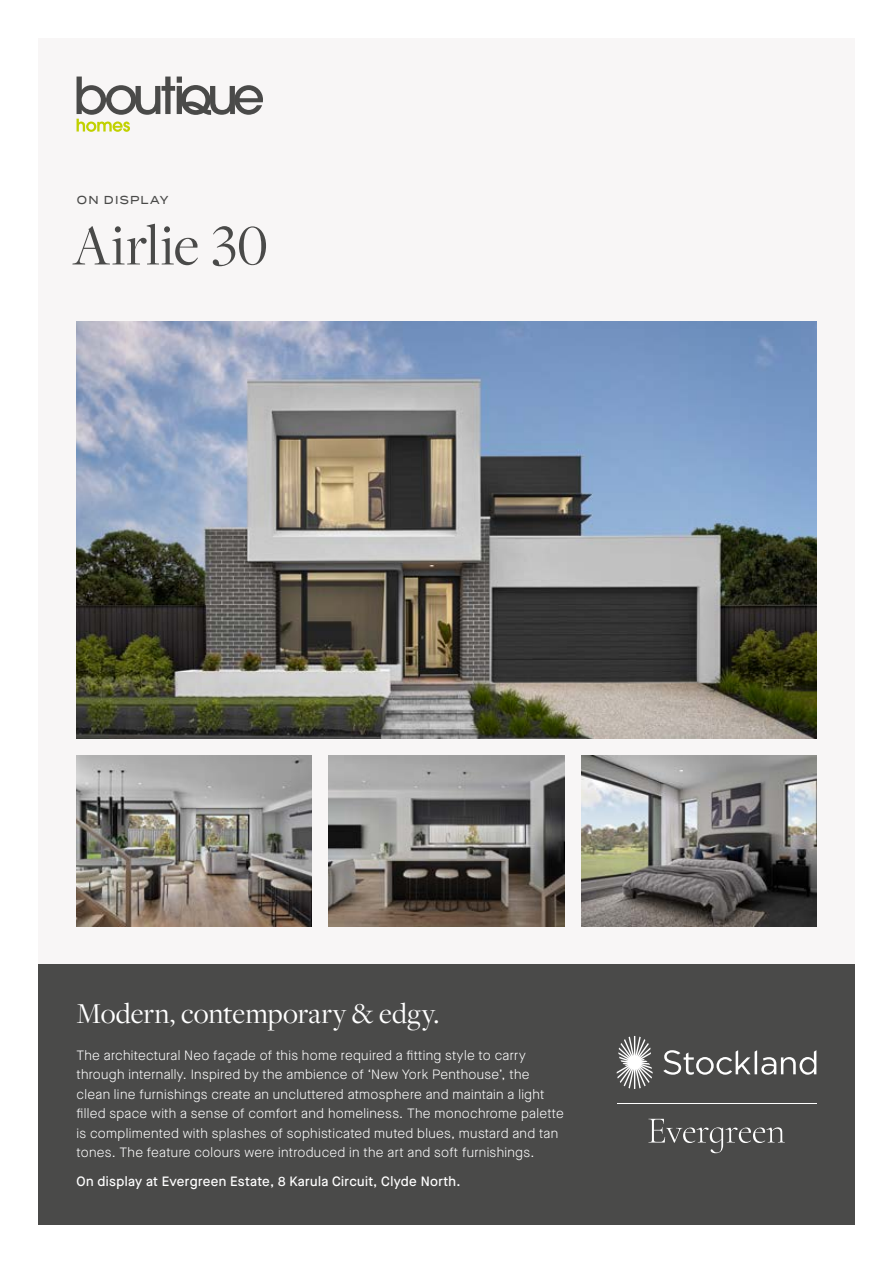
<style>
.page{position:relative;width:893px;height:1263px;background:#fff}
.page>*{position:absolute;margin:0;border:0;box-sizing:border-box;transform-origin:0 0}
.t1{font:60px "Freight Disp Pro";letter-spacing:.005em;color:#4a4a49}
.t2{font:30px "Freight Disp Pro";letter-spacing:.005em;color:#fff}
.t3{font:300 13.5px/19.5px "Maison Neue";letter-spacing:.025em;color:#fff}
.t4{font:500 13.5px "Maison Neue";letter-spacing:.025em;color:#fff}
.t5{font:500 11.55px "Termina";letter-spacing:.115em;color:#4a4a49;scale:.91 1}
</style>
<div class="page">
<div style="left:38px;top:38px;width:817px;height:1187px;background:#f8f6f6"></div>
<svg style="left:77px;top:77px;width:186px;height:55px"></svg>
<div style="left:38px;top:964px;width:817px;height:261px;background:#4a4a49"></div>
<img style="left:77px;top:322px;width:739px;height:416px">
<svg style="left:617px;top:1036px;width:199px;height:53px"></svg>
<hr style="left:617px;top:1103px;width:199px;height:1px;background:#fff">
<svg style="left:648px;top:1119px;width:137px;height:34px"></svg>
<img style="left:581px;top:755px;width:235px;height:171px">
<img style="left:329px;top:755px;width:235px;height:171px">
<img style="left:77px;top:755px;width:235px;height:171px">
<p class="t5" style="left:77px;top:192px;width:102px">ON DISPLAY</p>
<h1 class="t1" style="left:73px;top:206px;width:197px">Airlie 30</h1>
<h2 class="t2" style="left:77px;top:994px;width:364px">Modern, contemporary &amp; edgy.</h2>
<p class="t3" style="left:77px;top:1045px;width:489px">The architectural Neo façade of this home required a fitting style to carry through internally. Inspired by the ambience of ‘New York Penthouse’, the clean line furnishings create an uncluttered atmosphere and maintain a light filled space with a sense of comfort and homeliness. The monochrome palette is complimented with splashes of sophisticated muted blues, mustard and tan tones. The feature colours were introduced in the art and soft furnishings.</p>
<p class="t4" style="left:77px;top:1172px;width:385px">On display at Evergreen Estate, 8 Karula Circuit, Clyde North.</p>
</div>
